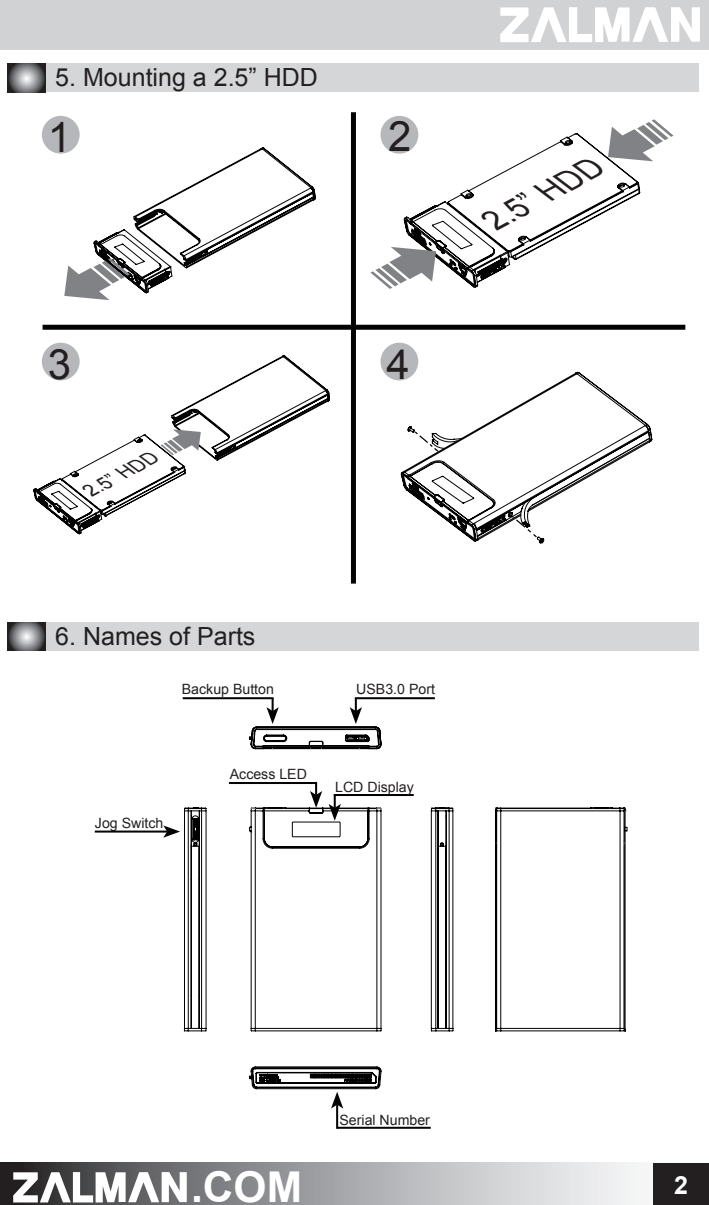
<style>
.page{position:relative;width:709px;height:1205px;background:#fff}
.page>*{position:absolute;margin:0;border:0;box-sizing:border-box;transform-origin:0 0}
.t1{font:700 42.5px "Arial";color:#fff}
.t2{font:42px "Arial";color:#231f20}
.t3{font:italic 30.5px "Arial";color:#231f20}
.t4{font:25px "Arial";color:#231f20}
.t5{font:700 25px "Arial";color:#fff}
.t6{font:italic 19px "Arial";color:#231f20}
.t7{font:14.25px "Arial";color:#231f20}
</style>
<div class="page">
<div style="left:0;top:0;width:709px;height:49px;background:#d1d2d4"></div>
<svg style="left:500px;top:7px;width:200px;height:35px"></svg>
<svg style="left:0;top:1162px;width:708px;height:43px;background:#abacaf"></svg>
<div style="left:653px;top:1164px;width:56px;height:41px;background:#231f20"></div>
<svg style="left:13px;top:1172px;width:174px;height:30px"></svg>
<div style="left:7px;top:64px;width:691px;height:28px;background:#d5d6d8"></div>
<svg style="left:7px;top:64px;width:38px;height:28px"></svg>
<svg style="left:406px;top:133px;width:234px;height:123px"></svg>
<svg style="left:285px;top:356px;width:45px;height:69px"></svg>
<svg style="left:41px;top:355px;width:244px;height:106px"></svg>
<svg style="left:401px;top:372px;width:249px;height:171px"></svg>
<div style="left:351px;top:112px;width:5px;height:471px;background:#030303"></div>
<div style="left:43px;top:325px;width:642px;height:5px;background:#030303"></div>
<div style="left:42px;top:116px;width:38px;height:38px;background:#b6b7bb;border-radius:50%"></div>
<div style="left:42px;top:343px;width:38px;height:37px;background:#b6b7bb;border-radius:50%"></div>
<div style="left:380px;top:116px;width:38px;height:38px;background:#b6b7bb;border-radius:50%"></div>
<div style="left:380px;top:343px;width:38px;height:37px;background:#b6b7bb;border-radius:50%"></div>
<svg style="left:64px;top:147px;width:252px;height:153px"></svg>
<svg style="left:608px;top:119px;width:65px;height:42px"></svg>
<svg style="left:370px;top:190px;width:154px;height:99px"></svg>
<svg style="left:33px;top:410px;width:185px;height:124px"></svg>
<div style="left:7px;top:622px;width:691px;height:28px;background:#d5d6d8"></div>
<svg style="left:7px;top:622px;width:38px;height:28px"></svg>
<hr style="left:183px;top:697px;width:90px;height:2px;background:#030303">
<hr style="left:229px;top:782px;width:88px;height:2px;background:#030303">
<hr style="left:334px;top:794px;width:80px;height:2px;background:#030303">
<hr style="left:355px;top:697px;width:80px;height:2px;background:#030303">
<hr style="left:337px;top:1127px;width:94px;height:2px;background:#030303">
<hr style="left:336px;top:1104px;width:2px;height:25px;background:#030303">
<hr style="left:95px;top:830px;width:72px;height:2px;background:#030303">
<svg style="left:163px;top:825px;width:17px;height:13px"></svg>
<svg style="left:184px;top:807px;width:269px;height:271px"></svg>
<svg style="left:251px;top:1083px;width:130px;height:25px"></svg>
<svg style="left:249px;top:749px;width:132px;height:334px"></svg>
<svg style="left:249px;top:698px;width:132px;height:51px"></svg>
<svg style="left:495px;top:807px;width:132px;height:224px"></svg>
<svg style="left:249px;top:783px;width:132px;height:248px"></svg>
<h3 class="t4" style="left:55px;top:61px;width:264px">5. Mounting a 2.5” HDD</h3>
<h2 class="t2" style="left:48px;top:113px;width:25px">1</h2>
<h2 class="t2" style="left:48px;top:339px;width:25px">3</h2>
<h3 class="t6" style="left:83px;top:480px;width:80px;rotate:-28deg">2.5” HDD</h3>
<h2 class="t2" style="left:388px;top:112px;width:25px">2</h2>
<h2 class="t2" style="left:386px;top:339px;width:25px">4</h2>
<h3 class="t3" style="left:482px;top:204px;width:129px;rotate:-28deg">2.5” HDD</h3>
<h3 class="t4" style="left:55px;top:620px;width:202px">6. Names of Parts</h3>
<p class="t7" style="left:182px;top:680px;width:94px">Backup Button</p>
<p class="t7" style="left:95px;top:813px;width:70px">Jog Switch</p>
<p class="t7" style="left:230px;top:765px;width:79px">Access LED</p>
<p class="t7" style="left:356px;top:680px;width:80px">USB3.0 Port</p>
<p class="t7" style="left:335px;top:777px;width:80px">LCD Display</p>
<h1 class="t1" style="left:191px;top:1159px;width:112px">.COM</h1>
<p class="t7" style="left:339px;top:1110px;width:92px">Serial Number</p>
<h3 class="t5" style="left:674px;top:1169px;width:15px">2</h3>
</div>
